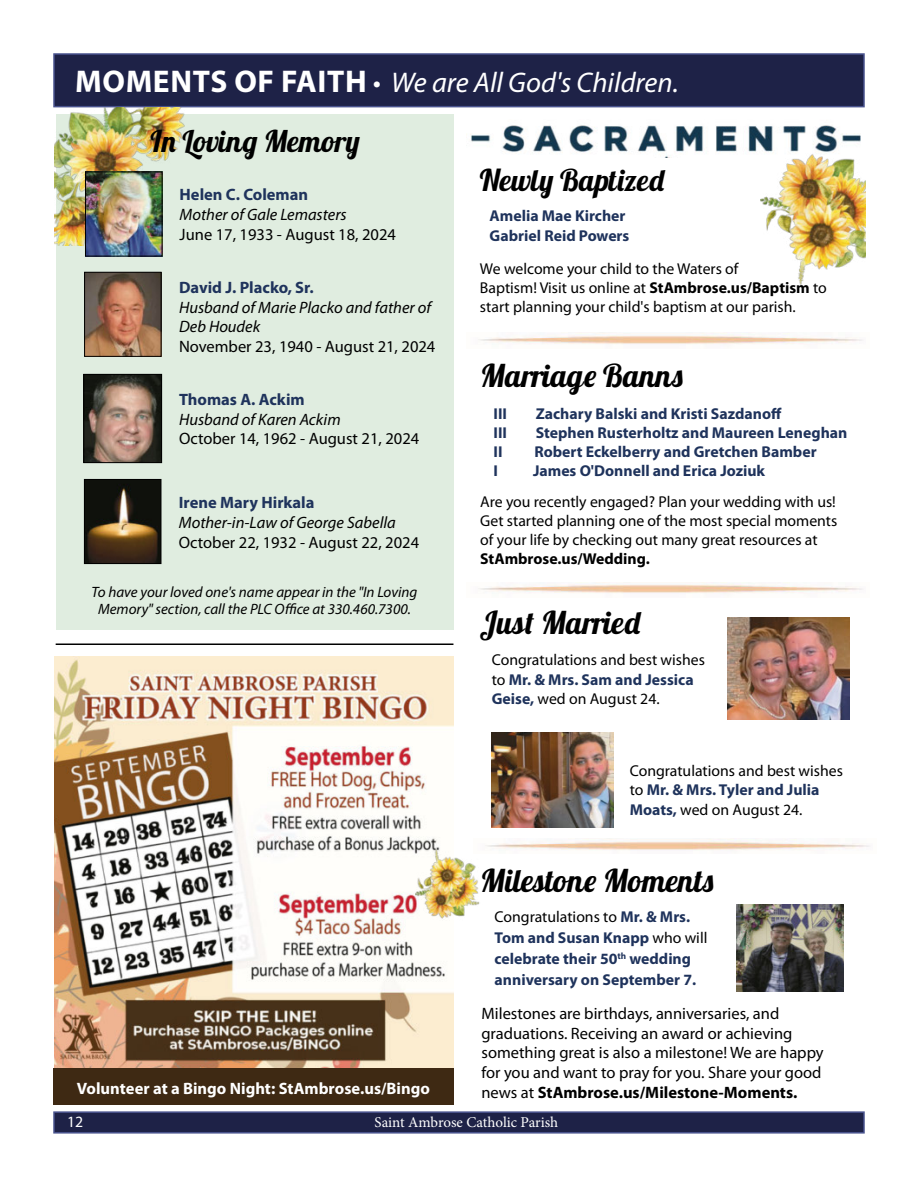
<style>
.page{position:relative;width:918px;height:1188px;background:#fff}
.page>*{position:absolute;margin:0;border:0;box-sizing:border-box;transform-origin:0 0}
.t1{font:31.5px "Lobster 1.4";letter-spacing:.005em;color:#000}
.t2{font:30px "Lobster 1.4";letter-spacing:.005em;color:#000}
.t3{font:italic 28.5px "Myriad Pro";color:#fff}
.t4{font:16.5px/19.8px "Myriad Pro";color:#000}
.t5{font:italic 16.5px/19.8px "Myriad Pro";color:#000}
.t6{font:700 16.5px "Myriad Pro";color:#1f335c}
.t7{font:700 16.5px "Myriad Pro";color:#fff}
.t8{font:15.75px/18.9px "Myriad Pro";color:#000}
.t9{font:700 15.75px/21px "Myriad Pro";color:#1f335c}
.t10{font:700 15.75px "Myriad Pro";color:#000}
.t11{font:15.75px "Myriad Pro";color:#fff}
.t12{font:italic 15px/16.5px "Myriad Pro";color:#000;text-align:center}
.t13{font:15px "Minion Pro";letter-spacing:-.005em;color:#fff}
.s1{font-weight:700;font-style:normal;font-size:31.5px}
.s2{font-weight:700}
.s3{font-weight:700;color:#1f335c}
.s4{font-weight:400;color:#000}
</style>
<div class="page">
<div style="left:53px;top:1111px;width:812px;height:23px;background:#1e2247;border:2px solid #49538e"></div>
<div style="left:53px;top:53px;width:812px;height:54px;background:#1e2247;border:2px solid #49538e"></div>
<div style="left:56px;top:115px;width:397px;height:515px;background:#e0ede0"></div>
<img style="left:470px;top:125px;width:391px;height:32px">
<hr style="left:56px;top:644px;width:397px;height:1px;background:#000">
<img style="left:86px;top:481px;width:73px;height:81px">
<div style="left:84px;top:479px;width:77px;height:85px;border:1px solid #000"></div>
<img style="left:86px;top:274px;width:74px;height:81px">
<div style="left:84px;top:272px;width:78px;height:85px;border:1px solid #000"></div>
<img style="left:54px;top:656px;width:399px;height:412px">
<img style="left:55px;top:107px;width:130px;height:139px">
<img style="left:87px;top:174px;width:74px;height:80px">
<div style="left:85px;top:172px;width:78px;height:84px;border:1px solid #000"></div>
<img style="left:761px;top:154px;width:104px;height:132px">
<img style="left:736px;top:905px;width:107px;height:87px">
<img style="left:85px;top:376px;width:75px;height:85px">
<div style="left:83px;top:374px;width:79px;height:89px;border:1px solid #000"></div>
<div style="left:53px;top:1068px;width:400px;height:36px;background:#3e2913"></div>
<img style="left:415px;top:849px;width:65px;height:77px">
<img style="left:728px;top:618px;width:122px;height:101px">
<img style="left:492px;top:733px;width:121px;height:95px">
<h3 class="t3" style="left:75px;top:65px;width:605px"><span class="s1">MOMENTS OF FAITH</span> • We are All God's Children.</h3>
<h2 class="t2" style="left:151px;top:122px;width:211px">In Loving Memory</h2>
<p class="t6" style="left:180px;top:184px;width:130px">Helen C. Coleman</p>
<p class="t5" style="left:180px;top:205px;width:169px">Mother of Gale Lemasters</p>
<p class="t4" style="left:180px;top:224px;width:218px">June 17, 1933 - August 18, 2024</p>
<p class="t6" style="left:179px;top:277px;width:136px">David J. Placko, Sr.</p>
<p class="t5" style="left:179px;top:297px;width:254px">Husband of Marie Placko and father of<br>Deb Houdek</p>
<p class="t4" style="left:179px;top:337px;width:258px">November 23, 1940 - August 21, 2024</p>
<p class="t6" style="left:179px;top:389px;width:127px">Thomas A. Ackim</p>
<p class="t5" style="left:179px;top:409px;width:163px">Husband of Karen Ackim</p>
<p class="t4" style="left:179px;top:429px;width:242px">October 14, 1962 - August 21, 2024</p>
<p class="t6" style="left:179px;top:492px;width:137px">Irene Mary Hirkala</p>
<p class="t5" style="left:179px;top:512px;width:219px">Mother-in-Law of George Sabella</p>
<p class="t4" style="left:179px;top:532px;width:242px">October 22, 1932 - August 22, 2024</p>
<p class="t12" style="left:92px;top:584px;width:327px">To have your loved one's name appear in the "In Loving<br>Memory" section, call the PLC Office at 330.460.7300.</p>
<p class="t7" style="left:77px;top:1077px;width:355px">Volunteer at a Bingo Night: StAmbrose.us/Bingo</p>
<h2 class="t2" style="left:480px;top:161px;width:186px">Newly Baptized</h2>
<p class="t9" style="left:490px;top:206px;width:141px;line-height:19.5px">Amelia Mae Kircher<br>Gabriel Reid Powers</p>
<p class="t8" style="left:480px;top:259px;width:348px">We welcome your child to the Waters of<br>Baptism! Visit us online at <span class="s2">StAmbrose.us/Baptism</span> to start planning your child's baptism at our parish.</p>
<h1 class="t1" style="left:480px;top:355px;width:204px">Marriage Banns</h1>
<p class="t9" style="left:494px;top:403px;width:15px">III</p>
<p class="t9" style="left:536px;top:403px;width:247px">Zachary Balski and Kristi Sazdanoff</p>
<p class="t9" style="left:494px;top:422px;width:15px">III</p>
<p class="t9" style="left:536px;top:422px;width:313px">Stephen Rusterholtz and Maureen Leneghan</p>
<p class="t9" style="left:494px;top:441px;width:10px">II</p>
<p class="t9" style="left:534px;top:441px;width:284px">Robert Eckelberry and Gretchen Bamber</p>
<p class="t9" style="left:494px;top:459px;width:6px">I</p>
<p class="t9" style="left:533px;top:459px;width:234px">James O'Donnell and Erica Joziuk</p>
<p class="t8" style="left:480px;top:492px;width:359px;text-align:justify">Are you recently engaged? Plan your wedding with us!<br>Get started planning one of the most special moments of your life by checking out many great resources at</p>
<p class="t10" style="left:480px;top:548px;width:171px">StAmbrose.us/Wedding.</p>
<h1 class="t1" style="left:480px;top:603px;width:162px">Just Married</h1>
<p class="t8" style="left:492px;top:650px;width:215px;line-height:19.5px">Congratulations and best wishes to <span class="s3">Mr. &amp; Mrs. Sam and Jessica<br>Geise,</span> wed on August 24.</p>
<p class="t8" style="left:630px;top:760px;width:215px;line-height:19.5px">Congratulations and best wishes to <span class="s3">Mr. &amp; Mrs. Tyler and Julia<br>Moats,</span> wed on August 24.</p>
<h1 class="t1" style="left:480px;top:861px;width:235px">Milestone Moments</h1>
<p class="t9" style="left:495px;top:906px;width:214px"><span class="s4">Congratulations to</span> Mr. &amp; Mrs.<br>Tom and Susan Knapp <span class="s4">who will </span>celebrate their 50<sup>th</sup> wedding anniversary on September 7.</p>
<p class="t4" style="left:481px;top:1003px;width:344px">Milestones are birthdays, anniversaries, and graduations. Receiving an award or achieving something great is also a milestone! We are happy for you and want to pray for you. Share your good news at <span class="s2">StAmbrose.us/Milestone-Moments.</span></p>
<p class="t11" style="left:67px;top:1112px;width:18px">12</p>
<p class="t13" style="left:375px;top:1112px;width:185px">Saint Ambrose Catholic Parish</p>
</div>
